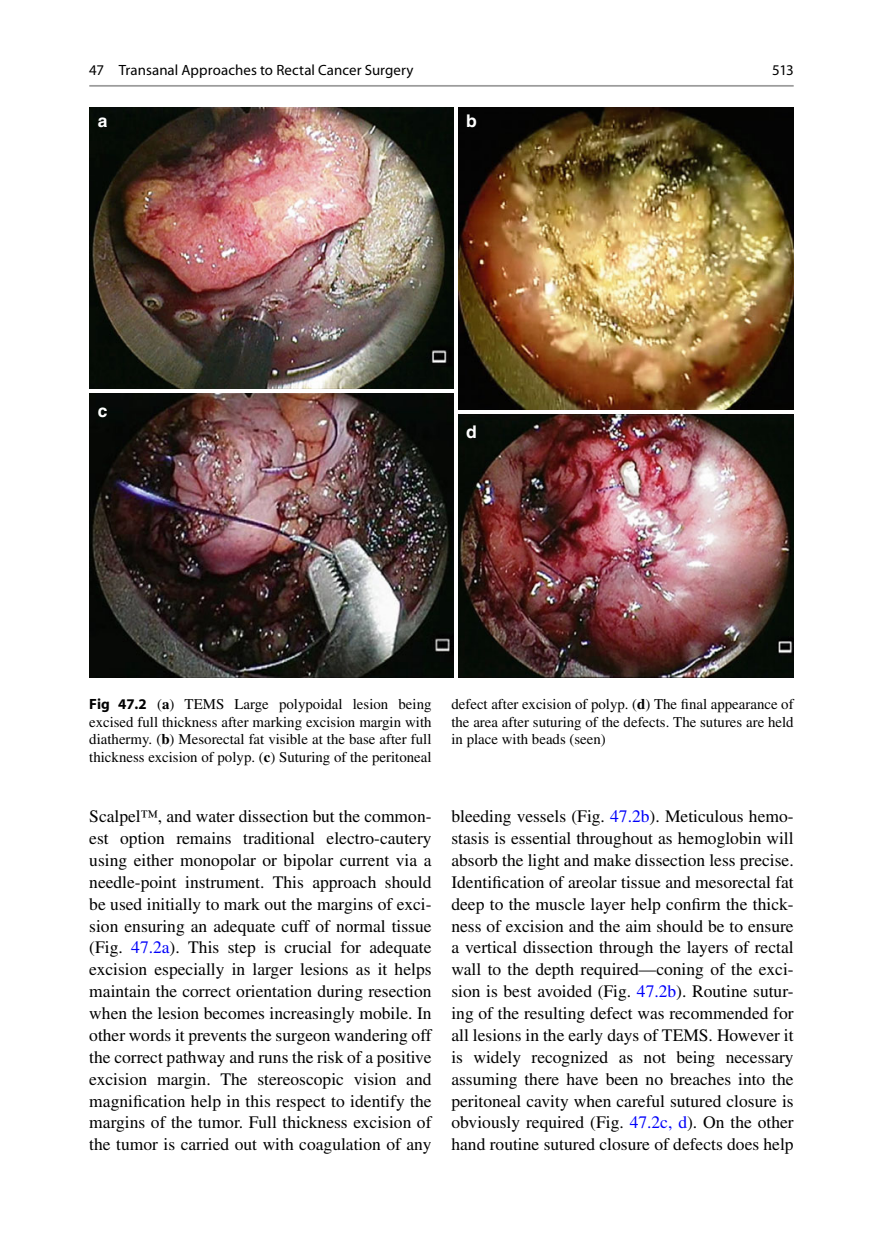
<style>
.page{position:relative;width:883px;height:1260px;background:#fff}
.page>*{position:absolute;margin:0;border:0;box-sizing:border-box;transform-origin:0 0}
.t1{font:17.5px/21.9px "Jpsnhq Times";color:#000;text-align:justify}
.t2{font:700 17.5px "Vhcxcp Helvetica";color:#fff}
.t3{font:14.88px/17.5px "Jpsnhq Times";color:#000;text-align:justify}
.t4{font:14.88px "Wtnqcm Myriad";letter-spacing:.005em;color:#000}
.s1{font-family:"Tqwgfk Myriad";font-weight:700}
.s2{font-family:"Bwxyqf Times";font-weight:700}
.s3{color:#0000fa}
</style>
<div class="page">
<img style="left:89px;top:107px;width:365px;height:281px">
<img style="left:89px;top:394px;width:365px;height:284px">
<img style="left:459px;top:415px;width:335px;height:263px">
<img style="left:459px;top:107px;width:335px;height:303px">
<hr style="left:89px;top:85px;width:705px;height:2px;background:#9c9c9c">
<p class="t4" style="left:89px;top:64px;width:326px">47 Transanal Approaches to Rectal Cancer Surgery</p>
<p class="t2" style="left:98px;top:111px;width:11px">a</p>
<p class="t2" style="left:466px;top:111px;width:12px">b</p>
<p class="t2" style="left:98px;top:401px;width:11px">c</p>
<p class="t2" style="left:466px;top:421px;width:12px">d</p>
<p class="t4" style="left:772px;top:64px;width:23px">513</p>
<p class="t3" style="left:89px;top:697px;width:344px"><span class="s1">Fig 47.2</span> ( <span class="s2">a</span> ) TEMS Large polypoidal lesion being excised full thickness after marking excision margin with diathermy. ( <span class="s2">b</span> ) Mesorectal fat visible at the base after full thickness excision of polyp. ( <span class="s2">c</span> ) Suturing of the peritoneal</p>
<p class="t3" style="left:451px;top:697px;width:344px">defect after excision of polyp. ( <span class="s2">d</span> ) The final appearance of the area after suturing of the defects. The sutures are held in place with beads (seen)</p>
<p class="t1" style="left:89px;top:807px;width:344px">Scalpel™, and water dissection but the common&shy;est option remains traditional electro-cautery using either monopolar or bipolar current via a needle-point instrument. This approach should be used initially to mark out the margins of exci&shy;sion ensuring an adequate cuff of normal tissue (Fig. <span class="s3">47.2a</span> ). This step is crucial for adequate excision especially in larger lesions as it helps maintain the correct orientation during resection when the lesion becomes increasingly mobile. In other words it prevents the surgeon wandering off the correct pathway and runs the risk of a positive excision margin. The stereoscopic vision and magnification help in this respect to identify the margins of the tumor. Full thickness excision of the tumor is carried out with coagulation of any</p>
<p class="t1" style="left:451px;top:807px;width:344px">bleeding vessels (Fig. <span class="s3">47.2b</span> ). Meticulous hemo&shy;stasis is essential throughout as hemoglobin will absorb the light and make dissection less precise.<br>Identification of areolar tissue and mesorectal fat deep to the muscle layer help confirm the thick&shy;ness of excision and the aim should be to ensure a vertical dissection through the layers of rectal wall to the depth required—coning of the exci&shy;sion is best avoided (Fig. <span class="s3">47.2b</span> ). Routine sutur&shy;ing of the resulting defect was recommended for all lesions in the early days of TEMS. However it is widely recognized as not being necessary assuming there have been no breaches into the peritoneal cavity when careful sutured closure is obviously required (Fig. <span class="s3">47.2c, d</span> ). On the other hand routine sutured closure of defects does help</p>
</div>
